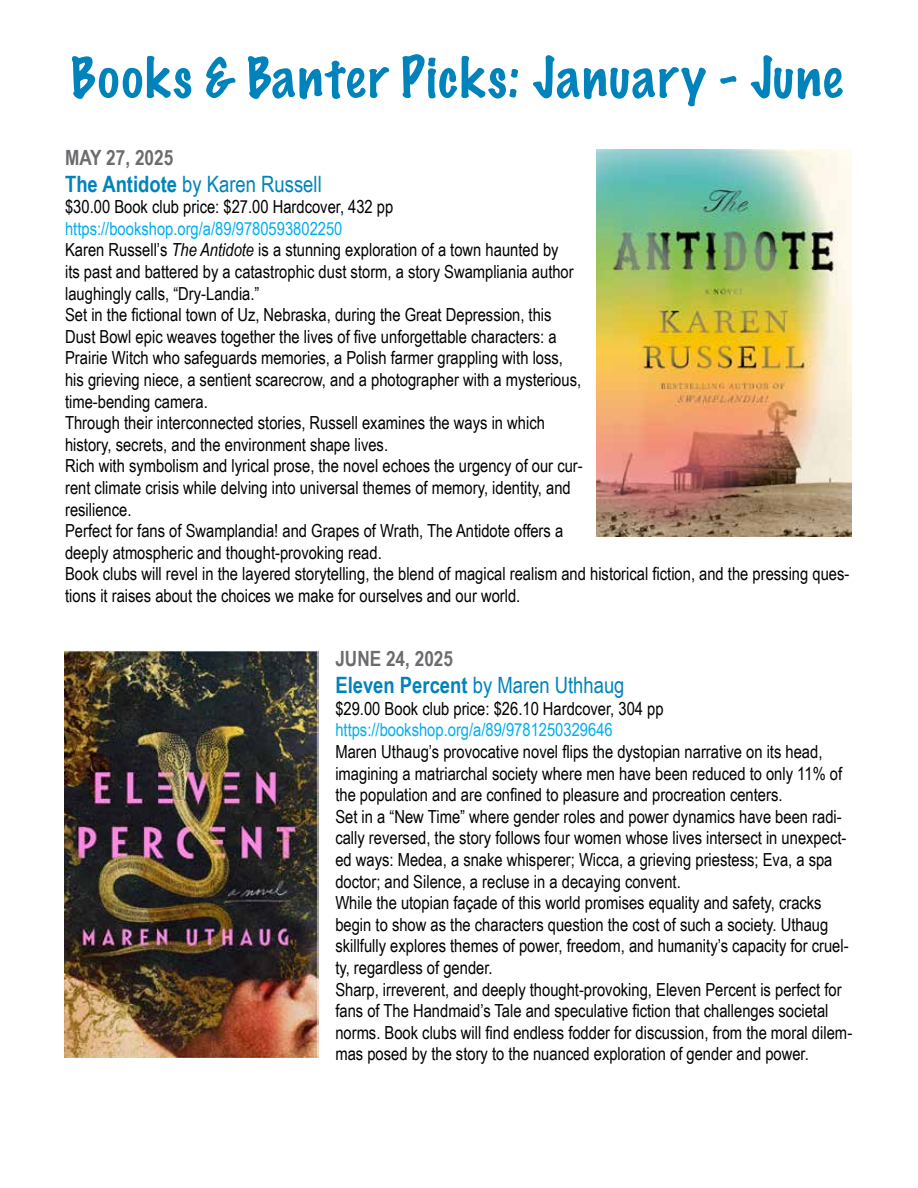
<style>
.page{position:relative;width:918px;height:1188px;background:#fff}
.page>*{position:absolute;margin:0;border:0;box-sizing:border-box;transform-origin:0 0}
.t1{font:100 51px "Marker Felt";letter-spacing:.04em;color:#0083ba}
.t2{font:22.5px "Arial Narrow";color:#0083ba}
.t3{font:700 21px "Arial Narrow";color:#6b6c6f}
.t4{font:18px/21.6px "Arial Narrow";color:#000}
.t5{font:18px "Arial Narrow";color:#00aeef}
.s1{font-weight:700}
.s2{color:#00aeef}
.s3{font-style:italic}
</style>
<div class="page">
<img style="left:596px;top:149px;width:256px;height:387px">
<img style="left:65px;top:651px;width:253px;height:407px">
<h1 class="t1" style="left:71px;top:37px;width:773px">Books &amp; Banter Picks: January - June</h1>
<p class="t3" style="left:65px;top:141px;width:110px">MAY 27, 2025</p>
<p class="t2" style="left:65px;top:167px;width:258px"><span class="s1">The Antidote</span> by Karen Russell</p>
<p class="t4" style="left:65px;top:195px;width:330px">$30.00 Book club price: $27.00 Hardcover, 432 pp</p>
<p class="t4" style="left:65px;top:217px;width:786px"><span class="s2">https://bookshop.org/a/89/9780593802250<br></span>Karen Russell’s <span class="s3">The Antidote</span> is a stunning exploration of a town haunted by<br>its past and battered by a catastrophic dust storm, a story Swampliania author<br>laughingly calls, “Dry-Landia.”<br>Set in the fictional town of Uz, Nebraska, during the Great Depression, this<br>Dust Bowl epic weaves together the lives of five unforgettable characters: a<br>Prairie Witch who safeguards memories, a Polish farmer grappling with loss,<br>his grieving niece, a sentient scarecrow, and a photographer with a mysterious,<br>time-bending camera.<br>Through their interconnected stories, Russell examines the ways in which<br>history, secrets, and the environment shape lives.<br>Rich with symbolism and lyrical prose, the novel echoes the urgency of our cur-<br>rent climate crisis while delving into universal themes of memory, identity, and<br>resilience.<br>Perfect for fans of Swamplandia! and Grapes of Wrath, The Antidote offers a<br>deeply atmospheric and thought-provoking read.<br>Book clubs will revel in the layered storytelling, the blend of magical realism and historical fiction, and the pressing ques&shy;tions it raises about the choices we make for ourselves and our world.</p>
<p class="t3" style="left:335px;top:643px;width:119px">JUNE 24, 2025</p>
<p class="t2" style="left:335px;top:669px;width:291px"><span class="s1">Eleven Percent</span> by Maren Uthhaug</p>
<p class="t4" style="left:335px;top:697px;width:330px">$29.00 Book club price: $26.10 Hardcover, 304 pp</p>
<p class="t5" style="left:335px;top:717px;width:279px">https://bookshop.org/a/89/9781250329646</p>
<p class="t4" style="left:335px;top:740px;width:518px">Maren Uthaug’s provocative novel flips the dystopian narrative on its head, imagining a matriarchal society where men have been reduced to only 11% of the population and are confined to pleasure and procreation centers.<br>Set in a “New Time” where gender roles and power dynamics have been radi&shy;cally reversed, the story follows four women whose lives intersect in unexpect&shy;ed ways: Medea, a snake whisperer; Wicca, a grieving priestess; Eva, a spa doctor; and Silence, a recluse in a decaying convent.<br>While the utopian façade of this world promises equality and safety, cracks begin to show as the characters question the cost of such a society. Uthaug skillfully explores themes of power, freedom, and humanity’s capacity for cruel&shy;ty, regardless of gender.<br>Sharp, irreverent, and deeply thought-provoking, Eleven Percent is perfect for fans of The Handmaid’s Tale and speculative fiction that challenges societal norms. Book clubs will find endless fodder for discussion, from the moral dilem&shy;mas posed by the story to the nuanced exploration of gender and power.</p>
</div>
